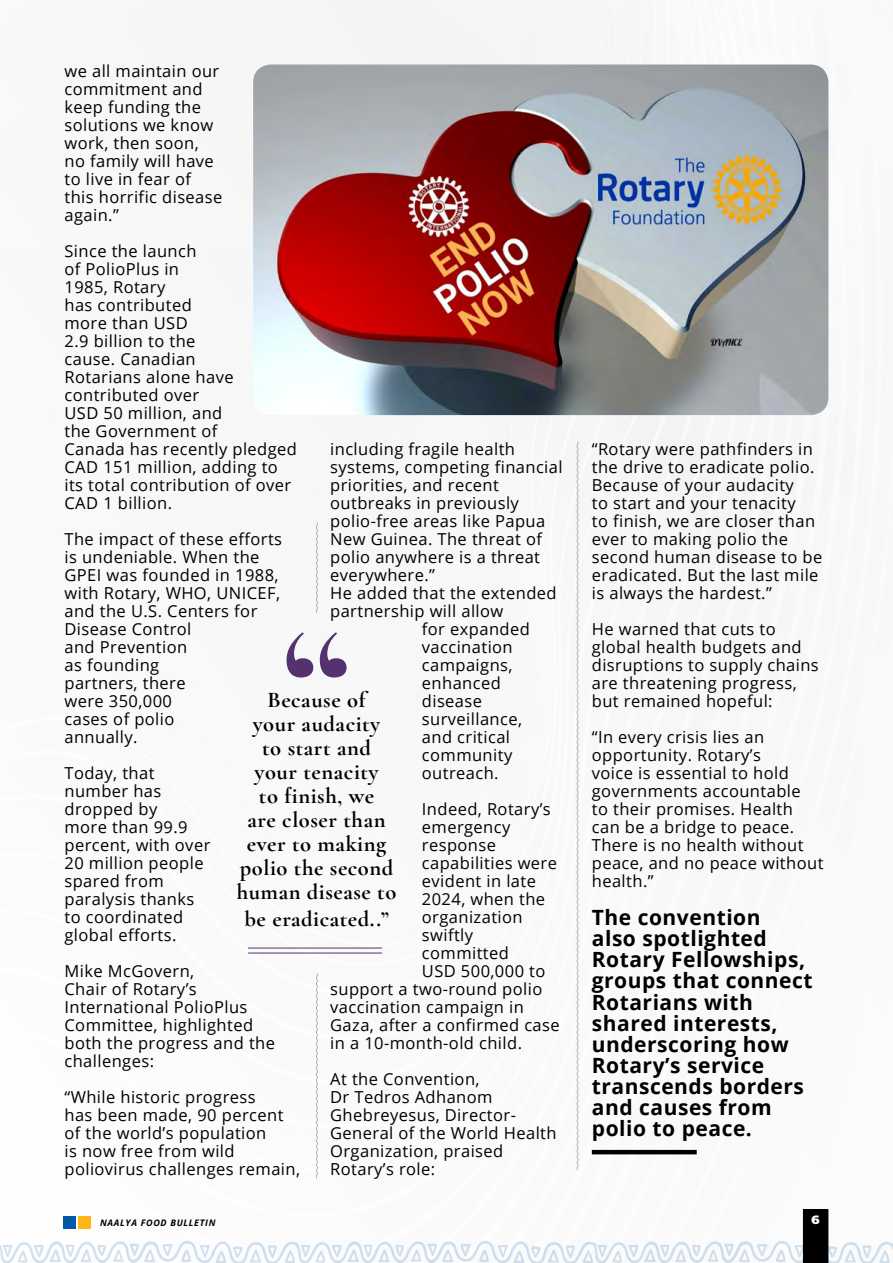
<style>
.page{position:relative;width:893px;height:1263px;background:#fff}
.page>*{position:absolute;margin:0;border:0;box-sizing:border-box;transform-origin:0 0}
.t1{font:700 22.5px/24px "Cormorant Garamond";letter-spacing:.025em;color:#000;text-align:center}
.t2{font:700 21px/21px "Open Sans";letter-spacing:.025em;color:#000}
.t3{font:16.5px/18px "Open Sans";letter-spacing:.025em;color:#000}
.t4{font:12px "Frutiger LT 95 Ult Blk";color:#fff}
.t5{font:italic 700 9px "Open Sans";letter-spacing:.075em;color:#000}
</style>
<div class="page">
<svg style="left:0;top:1209px;width:893px;height:54px"></svg>
<div style="left:64px;top:1216px;width:12px;height:13px;background:#0058a9"></div>
<div style="left:78px;top:1216px;width:13px;height:13px;background:#fdb714"></div>
<svg style="left:316px;top:522px;width:2px;height:91px"></svg>
<svg style="left:316px;top:973px;width:2px;height:206px"></svg>
<svg style="left:576px;top:441px;width:3px;height:730px"></svg>
<svg style="left:287px;top:632px;width:60px;height:45px"></svg>
<hr style="left:248px;top:947px;width:134px;height:1px;background:#53326f">
<hr style="left:248px;top:952px;width:134px;height:1px;background:#53326f">
<img style="left:253px;top:65px;width:575px;height:350px">
<hr style="left:592px;top:1150px;width:105px;height:4px;background:#000">
<p class="t3" style="left:64px;top:62px;width:159px">we all maintain our commitment and keep funding the solutions we know work, then soon, no family will have to live in fear of this horrific disease again.”</p>
<p class="t3" style="left:64px;top:242px;width:234px">Since the launch<br>of PolioPlus in<br>1985, Rotary<br>has contributed<br>more than USD<br>2.9 billion to the<br>cause. Canadian<br>Rotarians alone have contributed over<br>USD 50 million, and<br>the Government of<br>Canada has recently pledged<br>CAD 151 million, adding to its total contribution of over<br>CAD 1 billion.</p>
<p class="t3" style="left:64px;top:530px;width:219px">The impact of these efforts is undeniable. When the<br>GPEI was founded in 1988, with Rotary, WHO, UNICEF, and the U.S. Centers for<br>Disease Control<br>and Prevention<br>as founding<br>partners, there<br>were 350,000<br>cases of polio<br>annually.</p>
<p class="t3" style="left:64px;top:764px;width:147px">Today, that number has dropped by<br>more than 99.9 percent, with over<br>20 million people spared from paralysis thanks to coordinated global efforts.</p>
<p class="t3" style="left:64px;top:962px;width:212px">Mike McGovern,<br>Chair of Rotary’s<br>International PolioPlus<br>Committee, highlighted both the progress and the challenges:</p>
<p class="t3" style="left:64px;top:1088px;width:237px">“While historic progress<br>has been made, 90 percent of the world’s population<br>is now free from wild poliovirus challenges remain,</p>
<p class="t3" style="left:330px;top:439px;width:186px">including fragile health</p>
<p class="t3" style="left:330px;top:457px;width:234px">systems, competing financial</p>
<p class="t3" style="left:330px;top:475px;width:170px">priorities, and recent</p>
<p class="t3" style="left:330px;top:493px;width:190px">outbreaks in previously</p>
<p class="t3" style="left:330px;top:511px;width:217px">polio-free areas like Papua</p>
<p class="t3" style="left:330px;top:529px;width:213px">New Guinea. The threat of</p>
<p class="t3" style="left:330px;top:547px;width:211px">polio anywhere is a threat</p>
<p class="t3" style="left:330px;top:565px;width:106px">everywhere.”</p>
<p class="t3" style="left:330px;top:583px;width:228px">He added that the extended</p>
<p class="t3" style="left:330px;top:601px;width:175px">partnership will allow</p>
<p class="t3" style="left:422px;top:619px;width:109px">for expanded</p>
<p class="t3" style="left:422px;top:637px;width:92px">vaccination</p>
<p class="t3" style="left:422px;top:655px;width:92px">campaigns,</p>
<p class="t3" style="left:422px;top:673px;width:80px">enhanced</p>
<p class="t3" style="left:422px;top:691px;width:62px">disease</p>
<p class="t3" style="left:422px;top:709px;width:102px">surveillance,</p>
<p class="t3" style="left:422px;top:727px;width:90px">and critical</p>
<p class="t3" style="left:422px;top:745px;width:92px">community</p>
<p class="t3" style="left:422px;top:763px;width:78px">outreach.</p>
<p class="t3" style="left:422px;top:799px;width:130px">Indeed, Rotary’s</p>
<p class="t3" style="left:422px;top:817px;width:90px">emergency</p>
<p class="t3" style="left:422px;top:835px;width:76px">response</p>
<p class="t3" style="left:422px;top:853px;width:137px">capabilities were</p>
<p class="t3" style="left:422px;top:871px;width:116px">evident in late</p>
<p class="t3" style="left:422px;top:889px;width:125px">2024, when the</p>
<p class="t3" style="left:422px;top:907px;width:102px">organization</p>
<p class="t3" style="left:422px;top:925px;width:53px">swiftly</p>
<p class="t3" style="left:422px;top:943px;width:89px">committed</p>
<p class="t3" style="left:422px;top:961px;width:125px">USD 500,000 to</p>
<p class="t3" style="left:330px;top:979px;width:214px">support a two-round polio</p>
<p class="t3" style="left:330px;top:997px;width:195px">vaccination campaign in</p>
<p class="t3" style="left:330px;top:1015px;width:231px">Gaza, after a confirmed case</p>
<p class="t3" style="left:330px;top:1033px;width:193px">in a 10-month-old child.</p>
<p class="t3" style="left:330px;top:1069px;width:228px">At the Convention,<br>Dr Tedros Adhanom<br>Ghebreyesus, Director-<br>General of the World Health<br>Organization, praised<br>Rotary’s role:</p>
<h1 class="t1" style="left:237px;top:688px;width:161px">Because of<br>your audacity<br>to start and<br>your tenacity<br>to finish, we<br>are closer than ever to making polio the second human disease to</h1>
<h1 class="t1" style="left:244px;top:907px;width:146px">be eradicated..”</h1>
<p class="t3" style="left:592px;top:439px;width:232px">“Rotary were pathfinders in the drive to eradicate polio.<br>Because of your audacity<br>to start and your tenacity<br>to finish, we are closer than ever to making polio the second human disease to be eradicated. But the last mile is always the hardest.”</p>
<p class="t3" style="left:592px;top:619px;width:228px">He warned that cuts to global health budgets and disruptions to supply chains are threatening progress, but remained hopeful:</p>
<p class="t3" style="left:592px;top:727px;width:233px">“In every crisis lies an opportunity. Rotary’s<br>voice is essential to hold governments accountable<br>to their promises. Health can be a bridge to peace.<br>There is no health without peace, and no peace without health.”</p>
<p class="t2" style="left:592px;top:907px;width:222px">The convention<br>also spotlighted<br>Rotary Fellowships, groups that connect<br>Rotarians with shared interests, underscoring how<br>Rotary’s service transcends borders and causes from polio to peace.</p>
<p class="t5" style="left:100px;top:1216px;width:117px">NAALYA FOOD BULLETIN</p>
<p class="t4" style="left:812px;top:1212px;width:10px">6</p>
</div>
